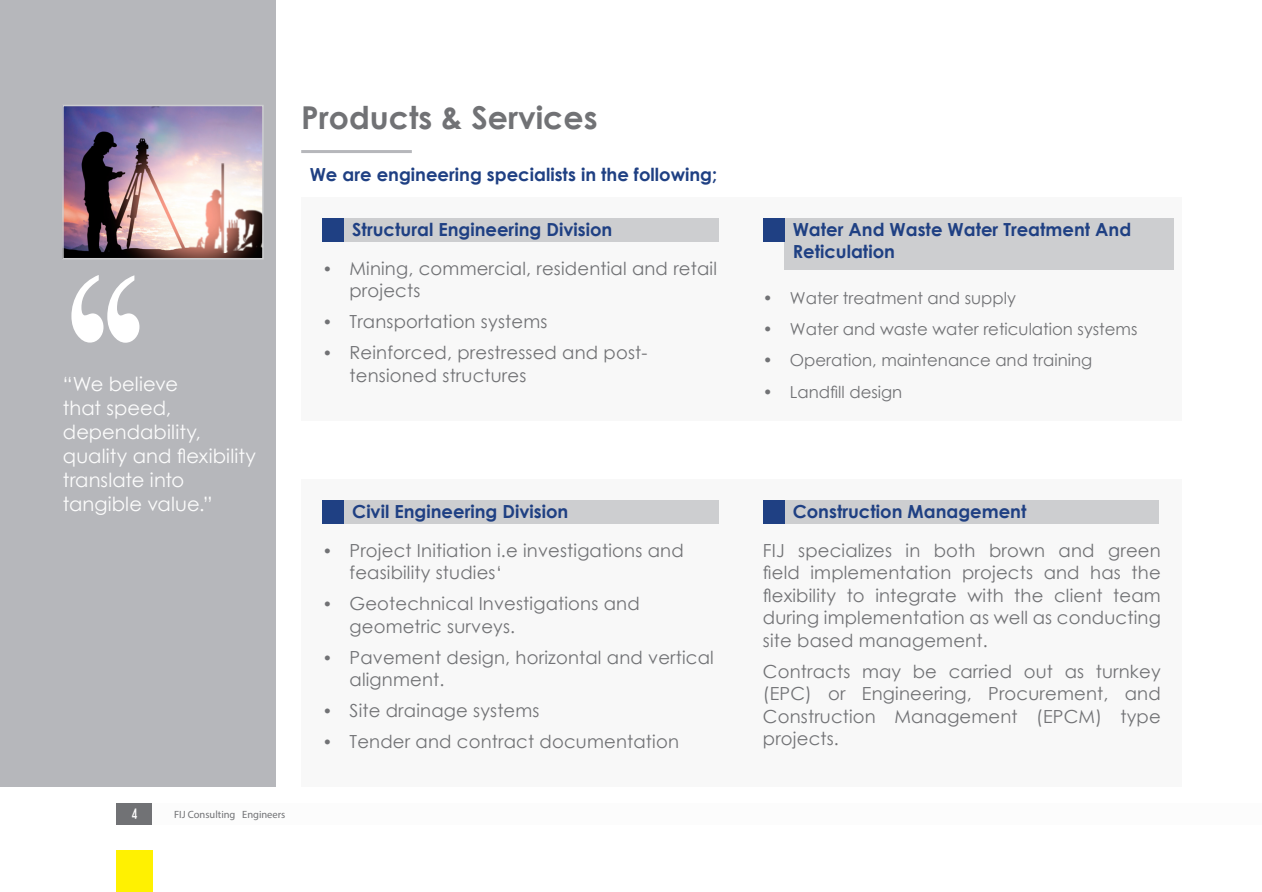
<style>
.page{position:relative;width:1262px;height:892px;background:#fff}
.page>*{position:absolute;margin:0;border:0;box-sizing:border-box;transform-origin:0 0}
.Sub_Title{font:700 31.5px "Century Gothic";color:#717275}
.Column_1_ALIGN-FULL{font:19.5px/24px "Century Gothic";letter-spacing:.005em;color:#fcfcfc}
.Column_1_ALIGN-FULL-2{font:18px/22.5px "Century Gothic";letter-spacing:.01em;color:#717275}
.what_we_do_T{font:700 18px/22.5px "Century Gothic";color:#1f4083}
.t1{font:16.5px "Century Gothic";color:#717275}
.t2{font:13.5px "Kanalisirung";color:#fcfcfc}
.t3{font:10.5px "Myriad Pro";color:#717275}
.s1{font-size:16.5px}
</style>
<div class="page">
<div style="left:116px;top:803px;width:37px;height:21px;background:#717275"></div>
<div style="left:116px;top:849px;width:37px;height:42px;background:#fff101"></div>
<div style="left:0;top:0;width:275px;height:786px;background:#b6b7bb"></div>
<svg style="left:71px;top:275px;width:68px;height:67px"></svg>
<hr style="left:301px;top:150px;width:111px;height:3px;background:#b6b7bb">
<img style="left:65px;top:108px;width:195px;height:148px">
<div style="left:62px;top:105px;width:201px;height:154px;border:2px solid #cdced0"></div>
<div style="left:301px;top:197px;width:440px;height:223px;background:#f8f8f8"></div>
<div style="left:344px;top:218px;width:374px;height:23px;background:#cdced0"></div>
<div style="left:322px;top:217px;width:22px;height:24px;background:#1f4083"></div>
<div style="left:301px;top:479px;width:440px;height:307px;background:#f8f8f8"></div>
<div style="left:344px;top:499px;width:374px;height:24px;background:#cdced0"></div>
<div style="left:322px;top:499px;width:22px;height:24px;background:#1f4083"></div>
<div style="left:741px;top:197px;width:440px;height:223px;background:#f8f8f8"></div>
<div style="left:784px;top:218px;width:389px;height:51px;background:#cdced0"></div>
<div style="left:762px;top:217px;width:22px;height:24px;background:#1f4083"></div>
<div style="left:741px;top:479px;width:440px;height:307px;background:#f8f8f8"></div>
<div style="left:784px;top:499px;width:374px;height:24px;background:#cdced0"></div>
<div style="left:762px;top:499px;width:22px;height:24px;background:#1f4083"></div>
<p class="Column_1_ALIGN-FULL" style="left:63px;top:372px;width:195px">“We believe<br>that speed, dependability, quality and flexibility translate into tangible value.”</p>
<p class="Sub_Title" style="left:301px;top:94px;width:298px">Products &amp; Services</p>
<p class="what_we_do_T" style="left:309px;top:162px;width:409px">We are engineering specialists in the following;</p>
<p class="what_we_do_T" style="left:352px;top:217px;width:261px">Structural Engineering Division</p>
<p class="Column_1_ALIGN-FULL-2" style="left:349px;top:256px;width:369px;text-indent:-27px"><span class="s1">•</span> Mining, commercial, residential and retail projects</p>
<p class="Column_1_ALIGN-FULL-2" style="left:322px;top:310px;width:226px"><span class="s1">•</span> Transportation systems</p>
<p class="Column_1_ALIGN-FULL-2" style="left:349px;top:341px;width:299px;text-indent:-27px"><span class="s1">•</span> Reinforced, prestressed and post&shy;tensioned structures</p>
<p class="what_we_do_T" style="left:352px;top:498px;width:217px">Civil Engineering Division</p>
<p class="Column_1_ALIGN-FULL-2" style="left:349px;top:538px;width:335px;text-indent:-27px"><span class="s1">•</span> Project Initiation i.e investigations and feasibility studies‘</p>
<p class="Column_1_ALIGN-FULL-2" style="left:349px;top:591px;width:291px;text-indent:-27px"><span class="s1">•</span> Geotechnical Investigations and geometric surveys.</p>
<p class="Column_1_ALIGN-FULL-2" style="left:349px;top:645px;width:366px;text-indent:-27px"><span class="s1">•</span> Pavement design, horizontal and vertical alignment.</p>
<p class="Column_1_ALIGN-FULL-2" style="left:322px;top:698px;width:218px"><span class="s1">•</span> Site drainage systems</p>
<p class="Column_1_ALIGN-FULL-2" style="left:322px;top:729px;width:358px"><span class="s1">•</span> Tender and contract documentation</p>
<p class="t2" style="left:131px;top:805px;width:7px">4</p>
<p class="t3" style="left:174px;top:807px;width:113px">FIJ Consulting Engineers</p>
<p class="what_we_do_T" style="left:792px;top:217px;width:340px">Water And Waste Water Treatment And<br>Reticulation</p>
<p class="t1" style="left:762px;top:287px;width:254px">• Water treatment and supply</p>
<p class="t1" style="left:762px;top:318px;width:376px">• Water and waste water reticulation systems</p>
<p class="t1" style="left:762px;top:349px;width:331px">• Operation, maintenance and training</p>
<p class="t1" style="left:762px;top:380px;width:141px">• Landfill design</p>
<p class="what_we_do_T" style="left:792px;top:498px;width:235px">Construction Management</p>
<p class="Column_1_ALIGN-FULL-2" style="left:762px;top:538px;width:399px;text-align:justify">FIJ specializes in both brown and green field implementation projects and has the flexibility to integrate with the client team during implementation as well as conducting site based management.</p>
<p class="Column_1_ALIGN-FULL-2" style="left:762px;top:659px;width:399px;text-align:justify">Contracts may be carried out as turnkey (EPC) or Engineering, Procurement, and Construction Management (EPCM) type projects.</p>
</div>
